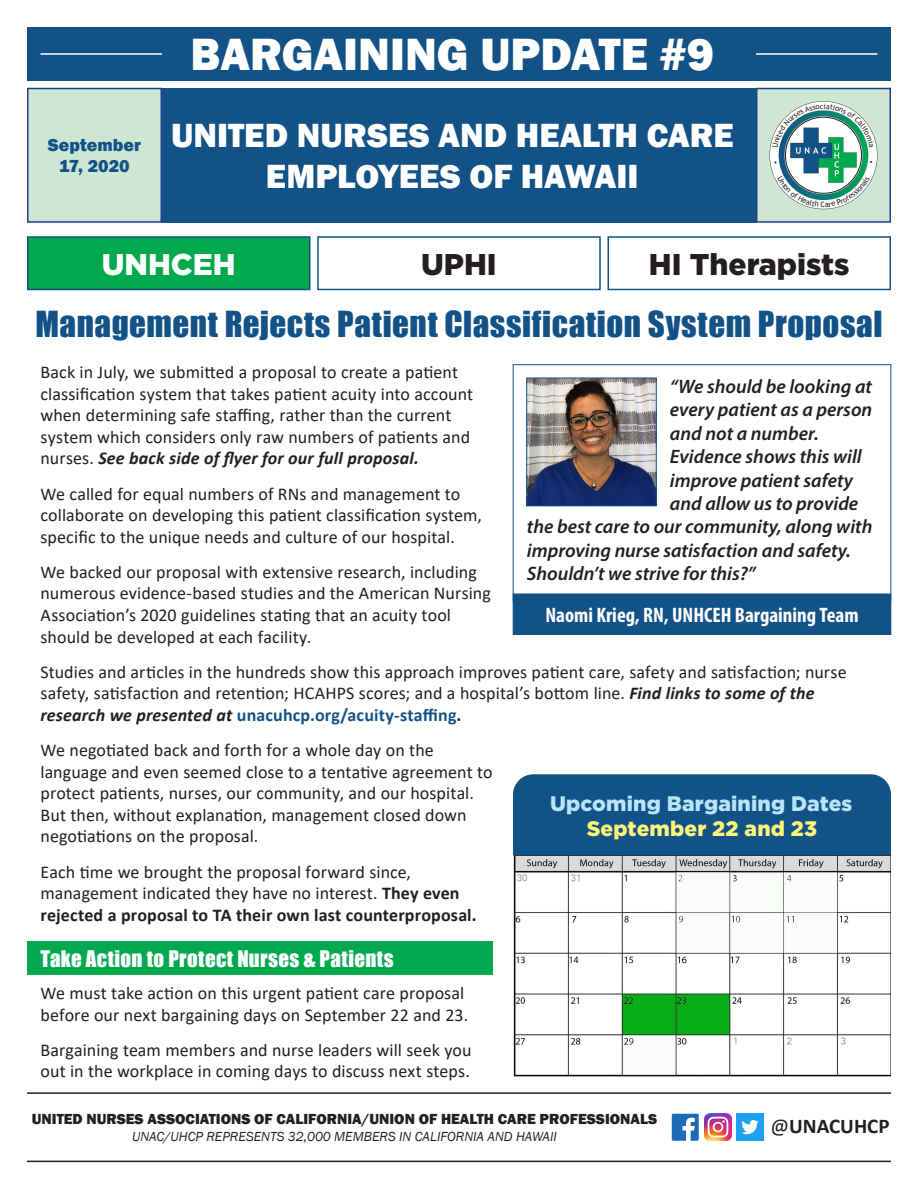
<style>
.page{position:relative;width:918px;height:1188px;background:#fff}
.page>*{position:absolute;margin:0;border:0;box-sizing:border-box;transform-origin:0 0}
.t1{font:800 46.5px "Franklin Gothic";color:#fff}
.t2{font:800 34.5px/41.4px "Franklin Gothic";color:#fff;text-align:center}
.t3{font:33px "Impact";letter-spacing:.015em;color:#135286}
.t4{font:900 30px "Gotham";color:#231f20}
.t5{font:900 30px "Gotham";color:#fff}
.t6{font:21px "Impact";letter-spacing:.015em;color:#fff}
.t7{font:700 condensed 21px "Myriad Pro";color:#fff}
.t8{font:900 21px "Gotham";letter-spacing:.01em;color:#b9e5fa}
.t9{font:900 21px "Gotham";letter-spacing:.005em;color:#fff57a}
.t10{font:700 21px "Calibri";color:#231f20}
.t11{font:italic 600 19.5px "Myriad Pro";color:#231f20}
.t12{font:18px/21.6px "Calibri";letter-spacing:.005em;color:#231f20}
.t13{font:800 18px/21.6px "Franklin Gothic";color:#135286;text-align:center}
.t14{font:800 15px "Franklin Gothic";color:#231f20}
.t15{font:italic 13.5px "Franklin Gothic";color:#231f20}
.s1{font-weight:700;font-style:italic}
.s2{font-weight:700;color:#135286}
.s3{font-weight:700}
.s4{font-weight:400}
</style>
<div class="page">
<hr style="left:27px;top:1161px;width:864px;height:1px;background:#231f20">
<hr style="left:27px;top:1092px;width:864px;height:2px;background:#231f20">
<svg style="left:672px;top:1114px;width:27px;height:27px"></svg>
<img style="left:704px;top:1114px;width:27px;height:27px">
<img style="left:737px;top:1114px;width:27px;height:27px">
<div style="left:28px;top:237px;width:282px;height:53px;background:#00a94e"></div>
<div style="left:27px;top:236px;width:283px;height:54px;border:2px solid #135286"></div>
<div style="left:608px;top:236px;width:283px;height:54px;border:2px solid #135286"></div>
<div style="left:317px;top:236px;width:284px;height:54px;border:2px solid #135286"></div>
<div style="left:27px;top:27px;width:864px;height:54px;background:#135286"></div>
<div style="left:756px;top:88px;width:135px;height:135px;background:#cee7d3;border:2px solid #253f8e"></div>
<div style="left:27px;top:88px;width:135px;height:135px;background:#cee7d3;border:2px solid #253f8e"></div>
<div style="left:162px;top:88px;width:594px;height:135px;background:#135286"></div>
<hr style="left:40px;top:53px;width:122px;height:2px;background:#fff">
<hr style="left:756px;top:53px;width:122px;height:2px;background:#fff">
<div style="left:27px;top:942px;width:466px;height:33px;background:#00a94e"></div>
<img style="left:513px;top:855px;width:378px;height:222px">
<div style="left:513px;top:774px;width:378px;height:81px;background:#135286"></div>
<div style="left:513px;top:594px;width:378px;height:40px;background:#135286"></div>
<div style="left:513px;top:594px;width:378px;height:41px;border:1px solid #135286"></div>
<img style="left:528px;top:380px;width:126px;height:124px">
<div style="left:526px;top:378px;width:130px;height:128px;border:1px solid #135286"></div>
<svg style="left:770px;top:101px;width:108px;height:108px"></svg>
<p class="t13" style="left:48px;top:134px;width:95px">September<br>17, 2020</p>
<p class="t1" style="left:191px;top:25px;width:525px">BARGAINING UPDATE #9</p>
<p class="t2" style="left:171px;top:114px;width:564px">UNITED NURSES AND HEALTH CARE<br>EMPLOYEES OF HAWAII</p>
<p class="t5" style="left:102px;top:244px;width:135px">UNHCEH</p>
<p class="t4" style="left:421px;top:244px;width:77px">UPHI</p>
<p class="t4" style="left:649px;top:244px;width:202px">HI Therapists</p>
<p class="t3" style="left:36px;top:298px;width:848px">Management Rejects Patient Classification System Proposal</p>
<p class="t12" style="left:40px;top:361px;width:434px">Back in July, we submitted a proposal to create a patient classification system that takes patient acuity into account when determining safe staffing, rather than the current system which considers only raw numbers of patients and nurses. <span class="s1">See back side of flyer for our full proposal.</span></p>
<p class="t12" style="left:40px;top:482px;width:443px">We called for equal numbers of RNs and management to collaborate on developing this patient classification system, specific to the unique needs and culture of our hospital.</p>
<p class="t12" style="left:40px;top:561px;width:452px">We backed our proposal with extensive research, including numerous evidence-based studies and the American Nursing Association’s 2020 guidelines stating that an acuity tool should be developed at each facility.</p>
<p class="t12" style="left:40px;top:660px;width:808px">Studies and articles in the hundreds show this approach improves patient care, safety and satisfaction; nurse safety, satisfaction and retention; HCAHPS scores; and a hospital’s bottom line. <span class="s1">Find links to some of the research we presented at</span> <span class="s2">unacuhcp.org/acuity-staffing</span><span class="s3">.</span></p>
<p class="t12" style="left:40px;top:739px;width:454px">We negotiated back and forth for a whole day on the language and even seemed close to a tentative agreement to protect patients, nurses, our community, and our hospital.<br>But then, without explanation, management closed down negotiations on the proposal.</p>
<p class="t12" style="left:40px;top:860px;width:438px">Each time we brought the proposal forward since, management indicated they have no interest. <span class="s3">They even rejected a proposal to TA their own last counterproposal.</span></p>
<p class="t11" style="left:670px;top:374px;width:204px">“We should be looking at</p>
<p class="t11" style="left:670px;top:397px;width:204px">every patient as a person</p>
<p class="t11" style="left:670px;top:421px;width:150px">and not a number.</p>
<p class="t11" style="left:670px;top:444px;width:193px">Evidence shows this will</p>
<p class="t11" style="left:670px;top:468px;width:185px">improve patient safety</p>
<p class="t11" style="left:670px;top:491px;width:190px">and allow us to provide</p>
<p class="t11" style="left:527px;top:514px;width:347px">the best care to our community, along with</p>
<p class="t11" style="left:527px;top:538px;width:325px">improving nurse satisfaction and safety.</p>
<p class="t11" style="left:527px;top:561px;width:230px">Shouldn’t we strive for this?”</p>
<p class="t7" style="left:545px;top:602px;width:315px">Naomi Krieg, RN, UNHCEH Bargaining Team</p>
<p class="t8" style="left:550px;top:789px;width:304px">Upcoming Bargaining Dates</p>
<p class="t9" style="left:587px;top:814px;width:232px">September 22 and 23</p>
<p class="t6" style="left:40px;top:942px;width:355px">Take Action to Protect Nurses &amp; Patients</p>
<p class="t12" style="left:40px;top:982px;width:429px">We must take action on this urgent patient care proposal before our next bargaining days on September 22 and 23.</p>
<p class="t12" style="left:40px;top:1038px;width:433px">Bargaining team members and nurse leaders will seek you out in the workplace in coming days to discuss next steps.</p>
<p class="t14" style="left:32px;top:1110px;width:627px">UNITED NURSES ASSOCIATIONS OF CALIFORNIA/UNION OF HEALTH CARE PROFESSIONALS</p>
<p class="t15" style="left:132px;top:1128px;width:426px">UNAC/UHCP REPRESENTS 32,000 MEMBERS IN CALIFORNIA AND HAWAII</p>
<p class="t10" style="left:770px;top:1111px;width:121px"><span class="s4">@</span>UNACUHCP</p>
</div>
